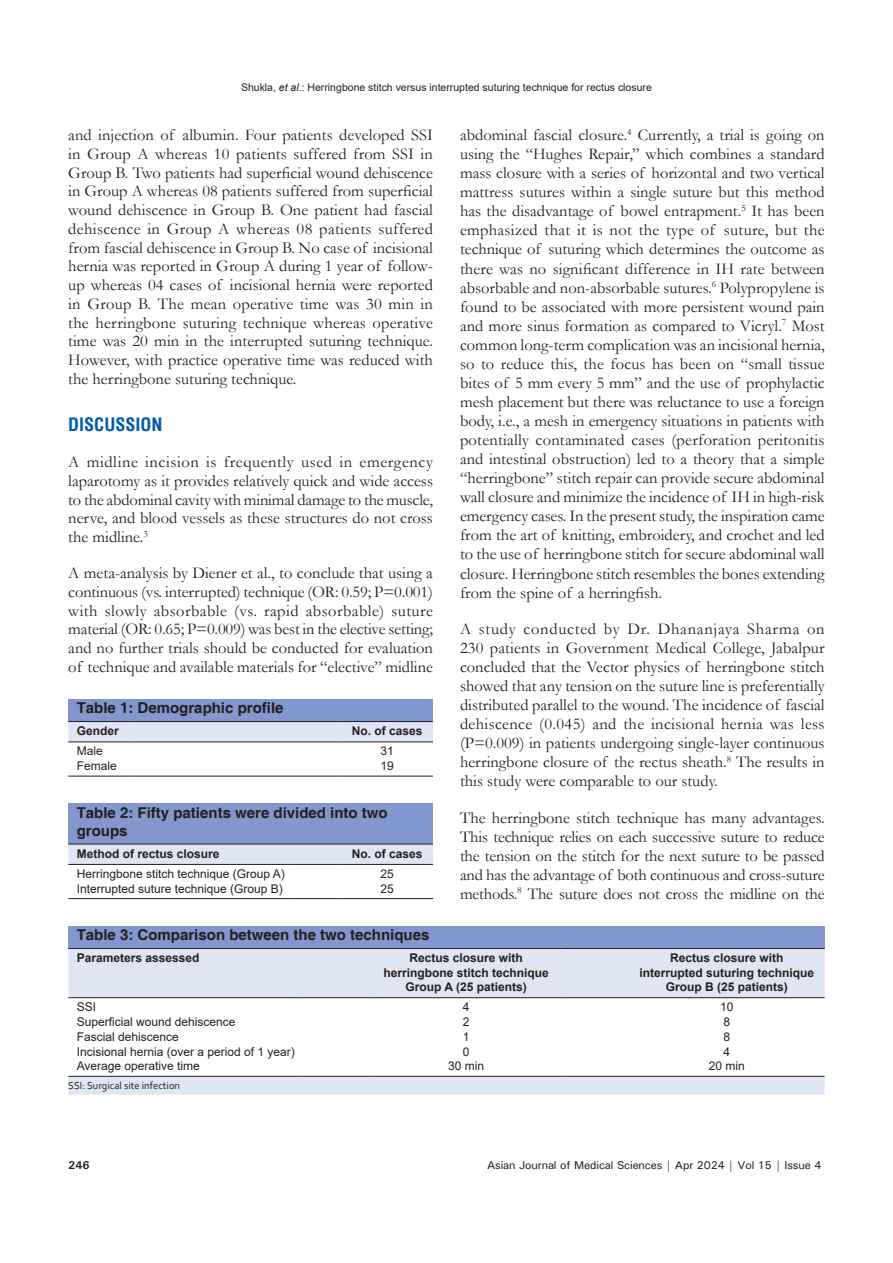
<style>
.page{position:relative;width:893px;height:1263px;background:#fff}
.page>*{position:absolute;margin:0;border:0;box-sizing:border-box;transform-origin:0 0}
.t1{font:700 condensed 18px "Helvetica";color:#015aaa}
.TX{font:16.5px/19px "Garamond";color:#231f20;text-align:justify}
.TT{font:700 15px/18px "Helvetica";color:#231f20}
.TCH{font:700 12px/14.4px "Arial";color:#231f20;text-align:center}
.TB{font:12px "Arial";color:#231f20}
.TBL{font:12px "Arial";color:#231f20}
.t2{font:500 11.25px "Univers";letter-spacing:-.01em;color:#231f20}
.t3{font:700 11.25px "Univers";color:#231f20}
.t4{font:10.5px "Arial";color:#231f20}
.TFN{font:10.5px "Corbel";color:#231f20}
.s1{font-style:italic}
</style>
<div class="page">
<div style="left:68px;top:803px;width:365px;height:41px;background:#8197cd"></div>
<div style="left:68px;top:845px;width:365px;height:19px;background:#e0e5f3"></div>
<hr style="left:68px;top:898px;width:226px;height:1px;background:#231f20">
<hr style="left:294px;top:898px;width:47px;height:1px;background:#231f20">
<hr style="left:341px;top:898px;width:92px;height:1px;background:#231f20">
<hr style="left:68px;top:864px;width:226px;height:1px;background:#231f20">
<hr style="left:294px;top:864px;width:47px;height:1px;background:#231f20">
<hr style="left:341px;top:864px;width:92px;height:1px;background:#231f20">
<hr style="left:68px;top:844px;width:226px;height:1px;background:#231f20">
<hr style="left:294px;top:844px;width:47px;height:1px;background:#231f20">
<hr style="left:341px;top:844px;width:92px;height:1px;background:#231f20">
<div style="left:68px;top:926px;width:757px;height:22px;background:#8197cd"></div>
<svg style="left:68px;top:949px;width:757px;height:145px"></svg>
<hr style="left:68px;top:1076px;width:235px;height:1px;background:#231f20">
<hr style="left:303px;top:1076px;width:69px;height:1px;background:#231f20">
<hr style="left:372px;top:1076px;width:188px;height:1px;background:#231f20">
<hr style="left:560px;top:1076px;width:69px;height:1px;background:#231f20">
<hr style="left:629px;top:1076px;width:196px;height:1px;background:#231f20">
<hr style="left:68px;top:997px;width:235px;height:1px;background:#231f20">
<hr style="left:303px;top:997px;width:69px;height:1px;background:#231f20">
<hr style="left:372px;top:997px;width:188px;height:1px;background:#231f20">
<hr style="left:560px;top:997px;width:69px;height:1px;background:#231f20">
<hr style="left:629px;top:997px;width:196px;height:1px;background:#231f20">
<hr style="left:68px;top:948px;width:235px;height:1px;background:#231f20">
<hr style="left:303px;top:948px;width:69px;height:1px;background:#231f20">
<hr style="left:372px;top:948px;width:188px;height:1px;background:#231f20">
<hr style="left:560px;top:948px;width:69px;height:1px;background:#231f20">
<hr style="left:629px;top:948px;width:196px;height:1px;background:#231f20">
<div style="left:68px;top:699px;width:365px;height:22px;background:#8197cd"></div>
<div style="left:68px;top:722px;width:365px;height:19px;background:#e0e5f3"></div>
<hr style="left:68px;top:776px;width:65px;height:1px;background:#231f20">
<hr style="left:133px;top:776px;width:208px;height:1px;background:#231f20">
<hr style="left:341px;top:776px;width:92px;height:1px;background:#231f20">
<hr style="left:68px;top:741px;width:65px;height:1px;background:#231f20">
<hr style="left:133px;top:741px;width:208px;height:1px;background:#231f20">
<hr style="left:341px;top:741px;width:92px;height:1px;background:#231f20">
<hr style="left:68px;top:721px;width:65px;height:1px;background:#231f20">
<hr style="left:133px;top:721px;width:208px;height:1px;background:#231f20">
<hr style="left:341px;top:721px;width:92px;height:1px;background:#231f20">
<p class="t4" style="left:241px;top:80px;width:412px">Shukla, <span class="s1">et al</span>.: Herringbone stitch versus interrupted suturing technique for rectus closure</p>
<p class="TX" style="left:460px;top:125px;width:366px">abdominal fascial closure.<sup>4</sup> Currently, a trial is going on using the “Hughes Repair,” which combines a standard mass closure with a series of horizontal and two vertical mattress sutures within a single suture but this method has the disadvantage of bowel entrapment.<sup>5</sup> It has been emphasized that it is not the type of suture, but the technique of suturing which determines the outcome as there was no significant difference in IH rate between absorbable and non-absorbable sutures.<sup>6</sup> Polypropylene is found to be associated with more persistent wound pain and more sinus formation as compared to Vicryl.<sup>7</sup> Most common long-term complication was an incisional hernia, so to reduce this, the focus has been on “small tissue bites of 5 mm every 5 mm” and the use of prophylactic mesh placement but there was reluctance to use a foreign body, i.e., a mesh in emergency situations in patients with potentially contaminated cases (perforation peritonitis and intestinal obstruction) led to a theory that a simple “herringbone” stitch repair can provide secure abdominal wall closure and minimize the incidence of IH in high-risk emergency cases. In the present study, the inspiration came from the art of knitting, embroidery, and crochet and led to the use of herringbone stitch for secure abdominal wall closure. Herringbone stitch resembles the bones extending from the spine of a herringfish.</p>
<p class="TX" style="left:460px;top:619px;width:366px">A study conducted by Dr. Dhananjaya Sharma on 230 patients in Government Medical College, Jabalpur concluded that the Vector physics of herringbone stitch showed that any tension on the suture line is preferentially distributed parallel to the wound. The incidence of fascial dehiscence (0.045) and the incisional hernia was less (P=0.009) in patients undergoing single-layer continuous herringbone closure of the rectus sheath.<sup>8</sup> The results in this study were comparable to our study.</p>
<p class="TX" style="left:460px;top:807px;width:366px">The herringbone stitch technique has many advantages.<br>This technique relies on each successive suture to reduce the tension on the stitch for the next suture to be passed and has the advantage of both continuous and cross-suture methods.<sup>8</sup> The suture does not cross the midline on the</p>
<p class="TX" style="left:68px;top:125px;width:366px">and injection of albumin. Four patients developed SSI in Group A whereas 10 patients suffered from SSI in Group B. Two patients had superficial wound dehiscence in Group A whereas 08 patients suffered from superficial wound dehiscence in Group B. One patient had fascial dehiscence in Group A whereas 08 patients suffered from fascial dehiscence in Group B. No case of incisional hernia was reported in Group A during 1 year of follow&shy;up whereas 04 cases of incisional hernia were reported in Group B. The mean operative time was 30 min in the herringbone suturing technique whereas operative time was 20 min in the interrupted suturing technique.<br>However, with practice operative time was reduced with the herringbone suturing technique.</p>
<h1 class="t1" style="left:68px;top:413px;width:96px">DISCUSSION</h1>
<p class="TX" style="left:68px;top:452px;width:366px">A midline incision is frequently used in emergency laparotomy as it provides relatively quick and wide access to the abdominal cavity with minimal damage to the muscle, nerve, and blood vessels as these structures do not cross the midline.<sup>3</sup></p>
<p class="TX" style="left:68px;top:563px;width:366px">A meta-analysis by Diener et al., to conclude that using a continuous (vs. interrupted) technique (OR: 0.59; P=0.001) with slowly absorbable (vs. rapid absorbable) suture material (OR: 0.65; P=0.009) was best in the elective setting; and no further trials should be conducted for evaluation of technique and available materials for “elective” midline</p>
<p class="TT" style="left:77px;top:699px;width:208px">Table 1: Demographic profile</p>
<p class="TCH" style="left:77px;top:724px;width:44px">Gender</p>
<p class="TCH" style="left:352px;top:724px;width:72px">No. of cases</p>
<p class="TB" style="left:77px;top:743px;width:28px">Male</p>
<p class="TB" style="left:380px;top:743px;width:15px">31</p>
<p class="TBL" style="left:77px;top:757px;width:42px">Female</p>
<p class="TBL" style="left:380px;top:757px;width:15px">19</p>
<p class="TT" style="left:77px;top:804px;width:312px">Table 2: Fifty patients were divided into two groups</p>
<p class="TCH" style="left:77px;top:846px;width:144px">Method of rectus closure</p>
<p class="TCH" style="left:352px;top:846px;width:72px">No. of cases</p>
<p class="TB" style="left:77px;top:865px;width:210px">Herringbone stitch technique (Group A)</p>
<p class="TB" style="left:380px;top:865px;width:15px">25</p>
<p class="TBL" style="left:77px;top:880px;width:208px">Interrupted suture technique (Group B)</p>
<p class="TBL" style="left:380px;top:880px;width:15px">25</p>
<p class="TT" style="left:77px;top:926px;width:354px">Table 3: Comparison between the two techniques</p>
<p class="TCH" style="left:77px;top:951px;width:124px">Parameters assessed</p>
<p class="TCH" style="left:383px;top:951px;width:167px">Rectus closure with herringbone stitch technique</p>
<p class="TCH" style="left:406px;top:980px;width:123px">Group A (25 patients)</p>
<p class="TCH" style="left:639px;top:951px;width:176px">Rectus closure with interrupted suturing technique</p>
<p class="TCH" style="left:666px;top:980px;width:124px">Group B (25 patients)</p>
<p class="TB" style="left:77px;top:999px;width:21px">SSI</p>
<p class="TB" style="left:463px;top:999px;width:8px">4</p>
<p class="TB" style="left:720px;top:999px;width:15px">10</p>
<p class="TB" style="left:77px;top:1013px;width:160px">Superficial wound dehiscence</p>
<p class="TB" style="left:463px;top:1013px;width:8px">2</p>
<p class="TB" style="left:723px;top:1013px;width:8px">8</p>
<p class="TB" style="left:77px;top:1028px;width:104px">Fascial dehiscence</p>
<p class="TB" style="left:463px;top:1028px;width:8px">1</p>
<p class="TB" style="left:723px;top:1028px;width:8px">8</p>
<p class="TB" style="left:77px;top:1043px;width:220px">Incisional hernia (over a period of 1 year)</p>
<p class="TB" style="left:463px;top:1043px;width:8px">0</p>
<p class="TB" style="left:723px;top:1043px;width:8px">4</p>
<p class="TBL" style="left:77px;top:1058px;width:125px">Average operative time</p>
<p class="TBL" style="left:448px;top:1058px;width:38px">30 min</p>
<p class="TBL" style="left:709px;top:1058px;width:38px">20 min</p>
<p class="TFN" style="left:68px;top:1078px;width:113px">SSI: Surgical site infection</p>
<p class="t3" style="left:68px;top:1157px;width:23px">246</p>
<p class="t2" style="left:487px;top:1157px;width:336px">Asian Journal of Medical Sciences | Apr 2024 | Vol 15 | Issue 4</p>
</div>
